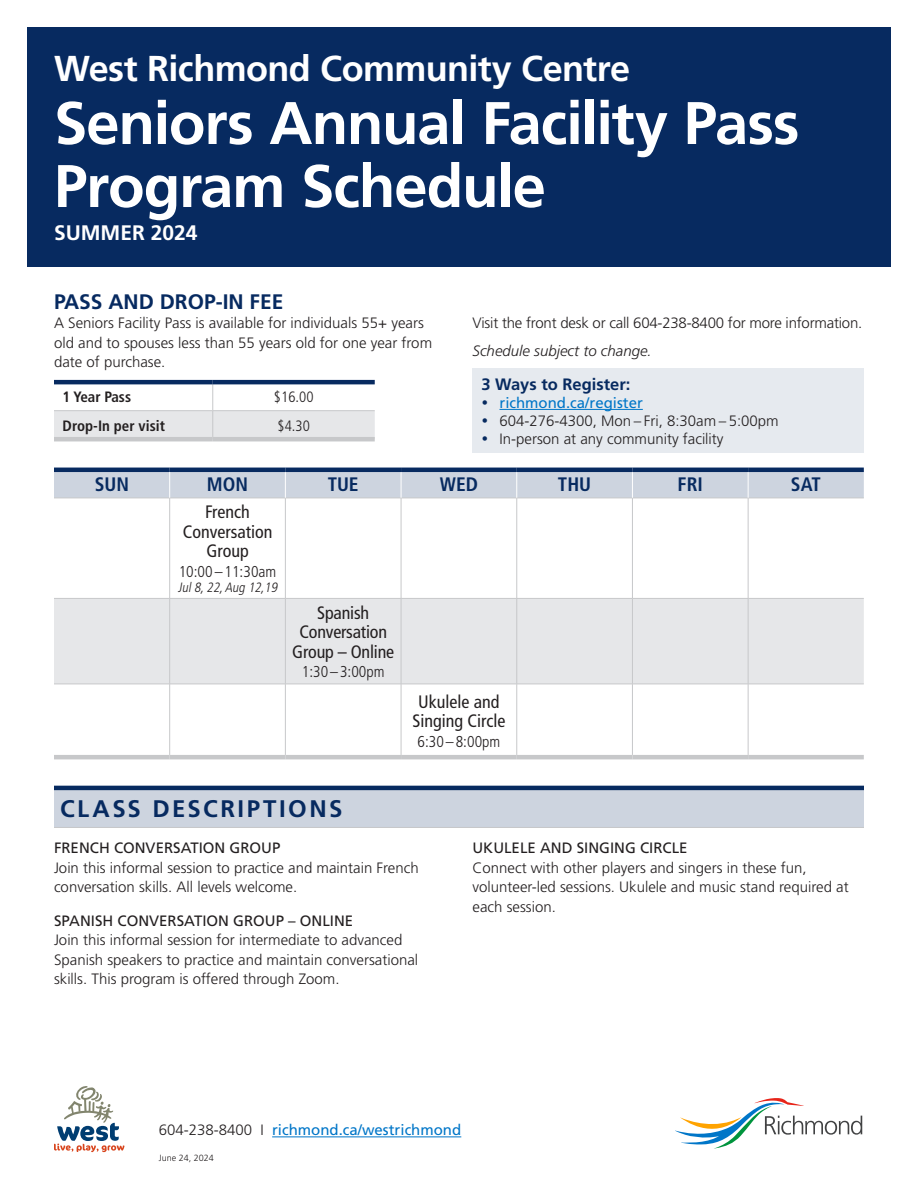
<style>
.page{position:relative;width:918px;height:1188px;background:#fff}
.page>*{position:absolute;margin:0;border:0;box-sizing:border-box;transform-origin:0 0}
.Headline_1{font:700 60px/63px "Frutiger LT Std";letter-spacing:-.02em;color:#fff}
.Centre_Name_Headline{font:700 36px "Frutiger LT Std";letter-spacing:-.015em;color:#fff}
.Table_Heading{font:700 24px "Frutiger LT Std";letter-spacing:.105em;color:#072a60}
.Subhead_1_no_line_above{font:700 21px "Frutiger LT Std";color:#072a60}
.Subhead_1_no_line_above-2{font:700 21px "Frutiger LT Std";color:#fff}
.Day{font:700 condensed 19.5px "Frutiger LT Std";color:#072a60}
.Course{font:condensed 18px/19.5px "Frutiger LT Std";color:#231f20;text-align:center}
.Table_Subheading{font:700 16.5px "Frutiger LT Std";color:#072a60}
.Time_Reg_No{font:300 condensed 15.75px "Frutiger LT Std";color:#231f20}
.Body_Space_After{font:300 15px/19.5px "Frutiger LT Std";color:#231f20}
.Subhead_2{font:15px "Frutiger LT Std";color:#231f20}
.Body_Space_After-2{font:15px "Frutiger LT Std";color:#0076c8}
.Table_Body_Text{font:700 condensed 15px "Frutiger LT Std";color:#231f20}
.Body_Space_After-3{font:italic 300 15px "Frutiger LT Std";color:#231f20}
.Table_Body_Text-2{font:300 condensed 15px "Frutiger LT Std";color:#231f20}
.Italic_Time_Reg_No{font:italic 300 condensed 13.5px "Frutiger LT Std";color:#231f20}
.Body_Space_After-4{font:300 9px "Frutiger LT Std";color:#231f20}
.s1{font-weight:300;color:#231f20}
</style>
<div class="page">
<div style="left:27px;top:27px;width:864px;height:240px;background:#072a60"></div>
<hr style="left:54px;top:437px;width:159px;height:4px;background:#c7c8ca">
<hr style="left:213px;top:437px;width:162px;height:4px;background:#c7c8ca">
<svg style="left:54px;top:384px;width:321px;height:53px"></svg>
<hr style="left:54px;top:380px;width:159px;height:4px;background:#072a60">
<hr style="left:213px;top:380px;width:162px;height:4px;background:#072a60">
<div style="left:472px;top:369px;width:392px;height:84px;background:#e6eaef"></div>
<hr style="left:500px;top:409px;width:143px;height:1px;background:#0076c8">
<div style="left:54px;top:599px;width:810px;height:85px;background:#e6e7e9"></div>
<hr style="left:54px;top:498px;width:116px;height:1px;background:#c7c8ca">
<hr style="left:170px;top:498px;width:115px;height:1px;background:#c7c8ca">
<hr style="left:285px;top:498px;width:116px;height:1px;background:#c7c8ca">
<hr style="left:401px;top:498px;width:116px;height:1px;background:#c7c8ca">
<hr style="left:517px;top:498px;width:115px;height:1px;background:#c7c8ca">
<hr style="left:632px;top:498px;width:116px;height:1px;background:#c7c8ca">
<hr style="left:748px;top:498px;width:116px;height:1px;background:#c7c8ca">
<hr style="left:54px;top:755px;width:116px;height:4px;background:#c7c8ca">
<hr style="left:170px;top:755px;width:115px;height:4px;background:#c7c8ca">
<hr style="left:285px;top:755px;width:116px;height:4px;background:#c7c8ca">
<hr style="left:401px;top:755px;width:116px;height:4px;background:#c7c8ca">
<hr style="left:517px;top:755px;width:115px;height:4px;background:#c7c8ca">
<hr style="left:632px;top:755px;width:116px;height:4px;background:#c7c8ca">
<hr style="left:748px;top:755px;width:116px;height:4px;background:#c7c8ca">
<hr style="left:54px;top:468px;width:116px;height:4px;background:#072a60">
<hr style="left:170px;top:468px;width:115px;height:4px;background:#072a60">
<hr style="left:285px;top:468px;width:116px;height:4px;background:#072a60">
<hr style="left:401px;top:468px;width:116px;height:4px;background:#072a60">
<hr style="left:517px;top:468px;width:115px;height:4px;background:#072a60">
<hr style="left:632px;top:468px;width:116px;height:4px;background:#072a60">
<hr style="left:748px;top:468px;width:116px;height:4px;background:#072a60">
<svg style="left:54px;top:470px;width:810px;height:28px"></svg>
<hr style="left:169px;top:498px;width:1px;height:100px;background:#c7c8ca">
<hr style="left:285px;top:498px;width:1px;height:100px;background:#c7c8ca">
<hr style="left:401px;top:498px;width:1px;height:100px;background:#c7c8ca">
<hr style="left:517px;top:498px;width:1px;height:100px;background:#c7c8ca">
<hr style="left:632px;top:498px;width:1px;height:100px;background:#c7c8ca">
<hr style="left:748px;top:498px;width:1px;height:100px;background:#c7c8ca">
<hr style="left:54px;top:598px;width:116px;height:1px;background:#c7c8ca">
<hr style="left:170px;top:598px;width:115px;height:1px;background:#c7c8ca">
<hr style="left:169px;top:599px;width:1px;height:85px;background:#c7c8ca">
<hr style="left:285px;top:598px;width:116px;height:1px;background:#c7c8ca">
<hr style="left:285px;top:599px;width:1px;height:85px;background:#c7c8ca">
<hr style="left:401px;top:598px;width:116px;height:1px;background:#c7c8ca">
<hr style="left:401px;top:599px;width:1px;height:85px;background:#c7c8ca">
<hr style="left:517px;top:598px;width:115px;height:1px;background:#c7c8ca">
<hr style="left:517px;top:599px;width:1px;height:85px;background:#c7c8ca">
<hr style="left:632px;top:598px;width:116px;height:1px;background:#c7c8ca">
<hr style="left:632px;top:599px;width:1px;height:85px;background:#c7c8ca">
<hr style="left:748px;top:598px;width:116px;height:1px;background:#c7c8ca">
<hr style="left:748px;top:599px;width:1px;height:85px;background:#c7c8ca">
<hr style="left:54px;top:684px;width:116px;height:1px;background:#c7c8ca">
<hr style="left:170px;top:684px;width:115px;height:1px;background:#c7c8ca">
<hr style="left:169px;top:684px;width:1px;height:71px;background:#c7c8ca">
<hr style="left:285px;top:684px;width:116px;height:1px;background:#c7c8ca">
<hr style="left:285px;top:684px;width:1px;height:71px;background:#c7c8ca">
<hr style="left:401px;top:684px;width:116px;height:1px;background:#c7c8ca">
<hr style="left:401px;top:684px;width:1px;height:71px;background:#c7c8ca">
<hr style="left:517px;top:684px;width:115px;height:1px;background:#c7c8ca">
<hr style="left:517px;top:684px;width:1px;height:71px;background:#c7c8ca">
<hr style="left:632px;top:684px;width:116px;height:1px;background:#c7c8ca">
<hr style="left:632px;top:684px;width:1px;height:71px;background:#c7c8ca">
<hr style="left:748px;top:684px;width:116px;height:1px;background:#c7c8ca">
<hr style="left:748px;top:684px;width:1px;height:71px;background:#c7c8ca">
<div style="left:54px;top:788px;width:810px;height:39px;background:#cdd4df"></div>
<hr style="left:54px;top:786px;width:810px;height:4px;background:#072a60">
<hr style="left:54px;top:827px;width:810px;height:1px;background:#c7c8ca">
<svg style="left:675px;top:1098px;width:187px;height:51px"></svg>
<svg style="left:54px;top:1086px;width:70px;height:66px"></svg>
<hr style="left:272px;top:1137px;width:189px;height:1px;background:#0076c8">
<p class="Centre_Name_Headline" style="left:54px;top:47px;width:578px">West Richmond Community Centre</p>
<p class="Headline_1" style="left:54px;top:92px;width:747px">Seniors Annual Facility Pass<br>Program Schedule</p>
<p class="Subhead_1_no_line_above-2" style="left:54px;top:220px;width:145px">SUMMER 2024</p>
<p class="Subhead_1_no_line_above" style="left:54px;top:289px;width:231px">PASS AND DROP-IN FEE</p>
<p class="Body_Space_After" style="left:54px;top:313px;width:380px">A Seniors Facility Pass is available for individuals 55+ years old and to spouses less than 55 years old for one year from date of purchase.</p>
<p class="Table_Body_Text" style="left:63px;top:388px;width:70px">1 Year Pass</p>
<p class="Table_Body_Text-2" style="left:274px;top:388px;width:41px">$16.00</p>
<p class="Table_Body_Text" style="left:63px;top:416px;width:104px">Drop-In per visit</p>
<p class="Table_Body_Text-2" style="left:278px;top:417px;width:34px">$4.30</p>
<p class="Body_Space_After" style="left:472px;top:313px;width:391px">Visit the front desk or call 604-238-8400 for more information.</p>
<p class="Body_Space_After-3" style="left:472px;top:343px;width:181px">Schedule subject to change.</p>
<p class="Table_Subheading" style="left:481px;top:374px;width:150px">3 Ways to Register:</p>
<p class="Body_Space_After-2" style="left:500px;top:394px;width:145px">richmond.ca/register</p>
<p class="Body_Space_After" style="left:500px;top:411px;width:281px">604-276-4300, Mon – Fri, 8:30am – 5:00pm</p>
<p class="Body_Space_After" style="left:500px;top:429px;width:226px">In-person at any community facility</p>
<p class="Day" style="left:95px;top:473px;width:36px">SUN</p>
<p class="Day" style="left:207px;top:473px;width:43px">MON</p>
<p class="Day" style="left:328px;top:473px;width:33px">TUE</p>
<p class="Day" style="left:440px;top:473px;width:40px">WED</p>
<p class="Day" style="left:558px;top:473px;width:35px">THU</p>
<p class="Day" style="left:678px;top:473px;width:27px">FRI</p>
<p class="Day" style="left:791px;top:473px;width:31px">SAT</p>
<p class="Course" style="left:183px;top:502px;width:91px">French<br>Conversation<br>Group</p>
<p class="Time_Reg_No" style="left:179px;top:562px;width:99px">10:00–11:30am</p>
<p class="Italic_Time_Reg_No" style="left:178px;top:579px;width:104px">Jul8,22,Aug 12,19</p>
<p class="Course" style="left:292px;top:603px;width:104px">Spanish<br>Conversation<br>Group – Online</p>
<p class="Time_Reg_No" style="left:302px;top:663px;width:84px">1:30–3:00pm</p>
<p class="Course" style="left:412px;top:692px;width:94px">Ukulele and<br>Singing Circle</p>
<p class="Time_Reg_No" style="left:417px;top:732px;width:84px">6:30 –8:00pm</p>
<p class="Table_Heading" style="left:60px;top:794px;width:284px">CLASS DESCRIPTIONS</p>
<p class="Subhead_2" style="left:54px;top:839px;width:228px">FRENCH CONVERSATION GROUP</p>
<p class="Body_Space_After" style="left:54px;top:858px;width:366px">Join this informal session to practice and maintain French conversation skills. All levels welcome.</p>
<p class="Subhead_2" style="left:54px;top:912px;width:301px">SPANISH CONVERSATION GROUP – ONLINE</p>
<p class="Body_Space_After" style="left:54px;top:930px;width:366px">Join this informal session for intermediate to advanced<br>Spanish speakers to practice and maintain conversational skills. This program is offered through Zoom.</p>
<p class="Subhead_2" style="left:472px;top:839px;width:217px">UKULELE AND SINGING CIRCLE</p>
<p class="Body_Space_After" style="left:472px;top:858px;width:378px">Connect with other players and singers in these fun, volunteer-led sessions. Ukulele and music stand required at each session.</p>
<p class="Body_Space_After-2" style="left:159px;top:1121px;width:304px"><span class="s1">604-238-8400 I</span> richmond.ca/westrichmond</p>
<p class="Body_Space_After-4" style="left:159px;top:1152px;width:57px">June 24, 2024</p>
</div>
